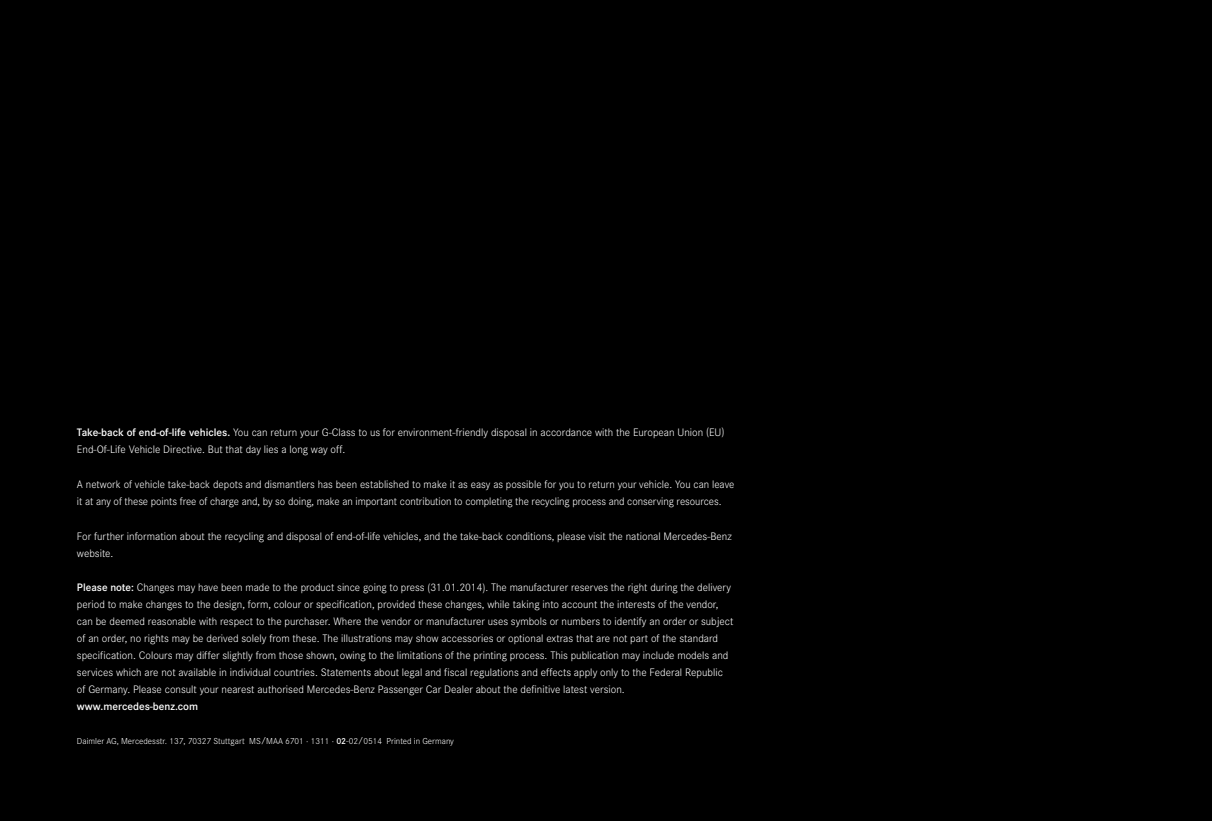
<style>
.page{position:relative;width:1212px;height:821px;background:#000}
.page>*{position:absolute;margin:0;border:0;box-sizing:border-box;transform-origin:0 0}
.t1{font:300 11.25px/17px "Corporate S Pro";color:#fff}
.t2{font:600 11.25px "Corporate S Pro";color:#fff}
.t3{font:300 9px "Corporate S Pro";color:#fff}
.s1{font-weight:600}
</style>
<div class="page">
<p class="t1" style="left:77px;top:423px;width:649px"><span class="s1">Take-back of end-of-life vehicles.</span> You can return your G-Class to us for environment-friendly disposal in accordance with the European Union (EU)<br>End-Of-Life Vehicle Directive. But that day lies a long way off.</p>
<p class="t1" style="left:77px;top:475px;width:659px">A network of vehicle take-back depots and dismantlers has been established to make it as easy as possible for you to return your vehicle. You can leave it at any of these points free of charge and, by so doing, make an important contribution to completing the recycling process and conserving resources.</p>
<p class="t1" style="left:77px;top:526px;width:656px">For further information about the recycling and disposal of end-of-life vehicles, and the take-back conditions, please visit the national Mercedes-Benz website.</p>
<p class="t1" style="left:77px;top:578px;width:658px"><span class="s1">Please note:</span> Changes may have been made to the product since going to press (31.01.2014). The manufacturer reserves the right during the delivery period to make changes to the design, form, colour or specification, provided these changes, while taking into account the interests of the vendor, can be deemed reasonable with respect to the purchaser. Where the vendor or manufacturer uses symbols or numbers to identify an order or subject of an order, no rights may be derived solely from these. The illustrations may show accessories or optional extras that are not part of the standard specification. Colours may differ slightly from those shown, owing to the limitations of the printing process. This publication may include models and services which are not available in individual countries. Statements about legal and fiscal regulations and effects apply only to the Federal Republic of Germany. Please consult your nearest authorised Mercedes-Benz Passenger Car Dealer about the definitive latest version.</p>
<p class="t2" style="left:77px;top:698px;width:123px">www.mercedes-benz.com</p>
<p class="t3" style="left:77px;top:735px;width:379px">Daimler AG, Mercedesstr. 137, 70327 Stuttgart MS/MAA 6701 · 1311 · <span class="s1">02</span>-02/0514 Printed in Germany</p>
</div>
